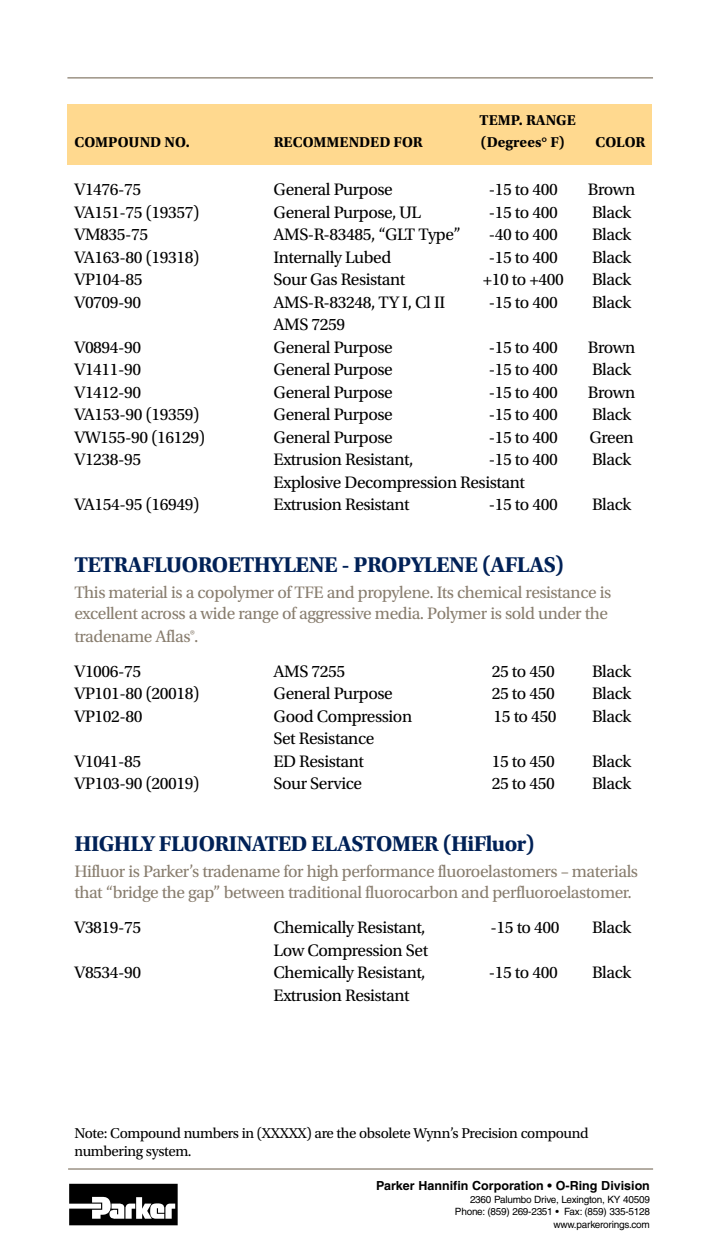
<style>
.page{position:relative;width:720px;height:1260px;background:#fff}
.page>*{position:absolute;margin:0;border:0;box-sizing:border-box;transform-origin:0 0}
.t1{font:700 22.5px "Utopia Std";letter-spacing:-.025em;color:#002157}
.t2{font:17.5px "Utopia Std";letter-spacing:-.025em;color:#000}
.t3{font:17.5px/21.8px "Utopia Std";letter-spacing:-.025em;color:#887d6e}
.t4{font:15px/18px "Utopia Std";letter-spacing:-.025em;color:#000}
.t5{font:700 15px "Utopia Std";color:#000}
.t6{font:700 12.5px "Helvetica";color:#000}
.t7{font:10px/12.5px "Helvetica";letter-spacing:-.025em;color:#000;text-align:right}
</style>
<div class="page">
<svg style="left:69px;top:1184px;width:109px;height:41px"></svg>
<hr style="left:68px;top:1168px;width:585px;height:2px;background:#887d6d">
<hr style="left:67px;top:77px;width:586px;height:1px;background:#887d6d">
<div style="left:68px;top:105px;width:584px;height:60px;background:#ffd98f"></div>
<p class="t5" style="left:480px;top:111px;width:98px">TEMP. RANGE</p>
<p class="t5" style="left:74px;top:134px;width:117px">COMPOUND NO.</p>
<p class="t5" style="left:274px;top:134px;width:151px">RECOMMENDED FOR</p>
<p class="t5" style="left:481px;top:134px;width:86px">(Degrees° F)</p>
<p class="t5" style="left:595px;top:134px;width:52px">COLOR</p>
<p class="t2" style="left:74px;top:180px;width:68px">V1476-75</p>
<p class="t2" style="left:274px;top:180px;width:121px">General Purpose</p>
<p class="t2" style="left:489px;top:180px;width:71px">-15 to 400</p>
<p class="t2" style="left:588px;top:180px;width:49px">Brown</p>
<p class="t2" style="left:75px;top:203px;width:126px">VA151-75 (19357)</p>
<p class="t2" style="left:274px;top:203px;width:144px">General Purpose, UL</p>
<p class="t2" style="left:489px;top:203px;width:71px">-15 to 400</p>
<p class="t2" style="left:592px;top:203px;width:41px">Black</p>
<p class="t2" style="left:75px;top:225px;width:75px">VM835-75</p>
<p class="t2" style="left:274px;top:225px;width:133px">AMS-R-83485, “GLTT</p>
<p class="t2" style="left:428px;top:225px;width:34px">ype”</p>
<p class="t2" style="left:489px;top:225px;width:71px">-40 to 400</p>
<p class="t2" style="left:592px;top:225px;width:41px">Black</p>
<p class="t2" style="left:75px;top:248px;width:126px">VA163-80 (19318)</p>
<p class="t2" style="left:274px;top:248px;width:119px">Internally Lubed</p>
<p class="t2" style="left:489px;top:248px;width:71px">-15 to 400</p>
<p class="t2" style="left:592px;top:248px;width:41px">Black</p>
<p class="t2" style="left:75px;top:270px;width:70px">VP104-85</p>
<p class="t2" style="left:274px;top:270px;width:133px">Sour Gas Resistant</p>
<p class="t2" style="left:483px;top:270px;width:83px">+10 to +400</p>
<p class="t2" style="left:592px;top:270px;width:41px">Black</p>
<p class="t2" style="left:75px;top:293px;width:68px">V0709-90</p>
<p class="t2" style="left:274px;top:293px;width:173px">AMS-R-83248, TY I, Cl II</p>
<p class="t2" style="left:489px;top:293px;width:71px">-15 to 400</p>
<p class="t2" style="left:592px;top:293px;width:41px">Black</p>
<p class="t2" style="left:274px;top:315px;width:73px">AMS 7259</p>
<p class="t2" style="left:75px;top:338px;width:68px">V0894-90</p>
<p class="t2" style="left:274px;top:338px;width:121px">General Purpose</p>
<p class="t2" style="left:489px;top:338px;width:71px">-15 to 400</p>
<p class="t2" style="left:588px;top:338px;width:49px">Brown</p>
<p class="t2" style="left:75px;top:360px;width:68px">V1411-90</p>
<p class="t2" style="left:274px;top:360px;width:121px">General Purpose</p>
<p class="t2" style="left:489px;top:360px;width:71px">-15 to 400</p>
<p class="t2" style="left:592px;top:360px;width:41px">Black</p>
<p class="t2" style="left:75px;top:383px;width:68px">V1412-90</p>
<p class="t2" style="left:274px;top:383px;width:121px">General Purpose</p>
<p class="t2" style="left:489px;top:383px;width:71px">-15 to 400</p>
<p class="t2" style="left:588px;top:383px;width:49px">Brown</p>
<p class="t2" style="left:75px;top:405px;width:126px">VA153-90 (19359)</p>
<p class="t2" style="left:274px;top:405px;width:121px">General Purpose</p>
<p class="t2" style="left:489px;top:405px;width:71px">-15 to 400</p>
<p class="t2" style="left:592px;top:405px;width:41px">Black</p>
<p class="t2" style="left:75px;top:428px;width:132px">VW155-90 (16129)</p>
<p class="t2" style="left:274px;top:428px;width:121px">General Purpose</p>
<p class="t2" style="left:489px;top:428px;width:71px">-15 to 400</p>
<p class="t2" style="left:589px;top:428px;width:46px">Green</p>
<p class="t2" style="left:75px;top:450px;width:68px">V1238-95</p>
<p class="t2" style="left:274px;top:450px;width:141px">Extrusion Resistant,</p>
<p class="t2" style="left:489px;top:450px;width:71px">-15 to 400</p>
<p class="t2" style="left:592px;top:450px;width:41px">Black</p>
<p class="t2" style="left:274px;top:473px;width:253px">Explosive Decompression Resistant</p>
<p class="t2" style="left:75px;top:495px;width:126px">VA154-95 (16949)</p>
<p class="t2" style="left:274px;top:495px;width:138px">Extrusion Resistant</p>
<p class="t2" style="left:489px;top:495px;width:71px">-15 to 400</p>
<p class="t2" style="left:592px;top:495px;width:41px">Black</p>
<p class="t1" style="left:74px;top:552px;width:491px">TETRAFLUOROETHYLENE - PROPYLENE (AFLAS)</p>
<p class="t3" style="left:74px;top:582px;width:538px">This material is a copolymer of TFE and propylene. Its chemical resistance is excellent across a wide range of aggressive media. Polymer is sold under the tradename Aflas®.</p>
<p class="t2" style="left:75px;top:662px;width:68px">V1006-75</p>
<p class="t2" style="left:274px;top:662px;width:73px">AMS 7255</p>
<p class="t2" style="left:492px;top:662px;width:65px">25 to 450</p>
<p class="t2" style="left:592px;top:662px;width:41px">Black</p>
<p class="t2" style="left:74px;top:684px;width:126px">VP101-80 (20018)</p>
<p class="t2" style="left:274px;top:684px;width:121px">General Purpose</p>
<p class="t2" style="left:492px;top:684px;width:65px">25 to 450</p>
<p class="t2" style="left:592px;top:684px;width:41px">Black</p>
<p class="t2" style="left:74px;top:707px;width:70px">VP102-80</p>
<p class="t2" style="left:274px;top:707px;width:140px">Good Compression</p>
<p class="t2" style="left:494px;top:707px;width:65px">15 to 450</p>
<p class="t2" style="left:592px;top:707px;width:41px">Black</p>
<p class="t2" style="left:274px;top:729px;width:102px">Set Resistance</p>
<p class="t2" style="left:75px;top:752px;width:68px">V1041-85</p>
<p class="t2" style="left:274px;top:752px;width:92px">ED Resistant</p>
<p class="t2" style="left:492px;top:752px;width:65px">15 to 450</p>
<p class="t2" style="left:592px;top:752px;width:41px">Black</p>
<p class="t2" style="left:75px;top:774px;width:126px">VP103-90 (20019)</p>
<p class="t2" style="left:274px;top:774px;width:90px">Sour Service</p>
<p class="t2" style="left:492px;top:774px;width:65px">25 to 450</p>
<p class="t2" style="left:592px;top:774px;width:41px">Black</p>
<p class="t1" style="left:74px;top:831px;width:462px">HIGHLY FLUORINATED ELASTOMER (HiFluor)</p>
<p class="t3" style="left:74px;top:861px;width:565px;line-height:21px">Hifluor is Parker’s tradename for high performance fluoroelastomers – materials that “bridge the gap” between traditional fluorocarbon and perfluoroelastomer.</p>
<p class="t2" style="left:74px;top:918px;width:68px">V3819-75</p>
<p class="t2" style="left:274px;top:918px;width:154px">Chemically Resistant,</p>
<p class="t2" style="left:491px;top:918px;width:71px">-15 to 400</p>
<p class="t2" style="left:592px;top:918px;width:41px">Black</p>
<p class="t2" style="left:283px;top:941px;width:147px">ow Compression Set</p>
<p class="t2" style="left:74px;top:963px;width:68px">V8534-90</p>
<p class="t2" style="left:274px;top:963px;width:154px">Chemically Resistant,</p>
<p class="t2" style="left:489px;top:963px;width:71px">-15 to 400</p>
<p class="t2" style="left:592px;top:963px;width:41px">Black</p>
<p class="t2" style="left:274px;top:986px;width:138px">Extrusion Resistant</p>
<p class="t4" style="left:74px;top:1125px;width:516px">Note: Compound numbers in (XXXXX) are the obsolete Wynn’s Precision compound numbering system.</p>
<p class="t6" style="left:376px;top:1178px;width:275px">Parker Hannifin Corporation • O-Ring Division</p>
<p class="t7" style="left:455px;top:1193px;width:196px">2360 Palumbo Drive, Lexington, KY 40509<br>Phone: (859) 269-2351 • Fax: (859) 335-5128 www.parkerorings.com</p>
</div>
